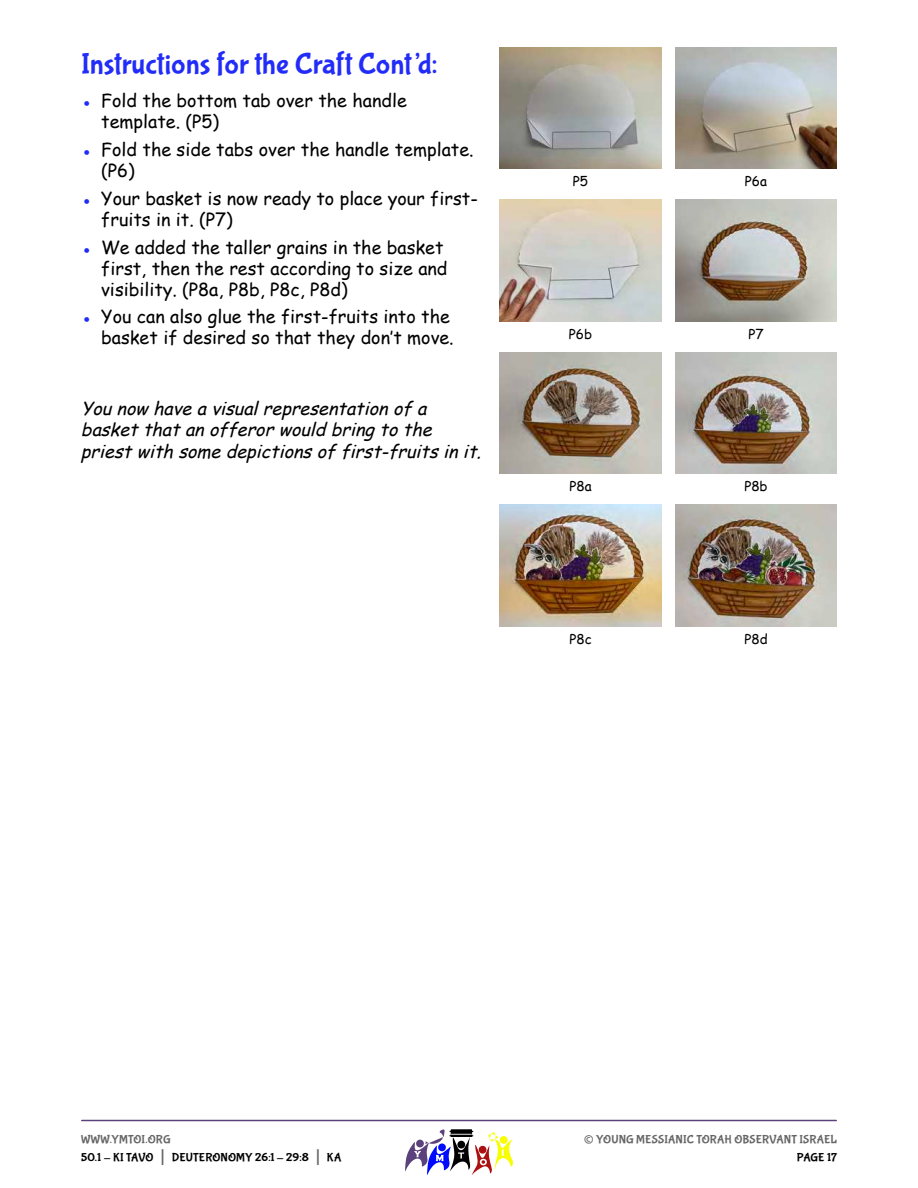
<style>
.page{position:relative;width:918px;height:1188px;background:#fff}
.page>*{position:absolute;margin:0;border:0;box-sizing:border-box;transform-origin:0 0}
.t1{font:30px "Bubblegum Sans";color:#222cf9}
.t2{font:27px "Bubblegum Sans";color:#666}
.t3{font:18px/21px "Comic Sans MS";color:#000}
.t4{font:italic 18px/21.6px "Comic Sans MS";color:#000}
.t5{font:13.5px "Comic Sans MS";color:#000}
.t6{font:12px/18px "Bubblegum Sans";letter-spacing:.01em;color:#000}
.t7{font:12px "Bubblegum Sans";letter-spacing:.01em;color:#666}
.s1{color:#222cf9}
.s2{color:#666}
.s3{font-size:21px;color:#666}
</style>
<div class="page">
<hr style="left:82px;top:1120px;width:754px;height:1px;background:#59417c">
<svg style="left:405px;top:1129px;width:108px;height:46px"></svg>
<img style="left:675px;top:200px;width:162px;height:121px">
<img style="left:500px;top:200px;width:162px;height:121px">
<img style="left:675px;top:352px;width:162px;height:122px">
<img style="left:500px;top:352px;width:162px;height:122px">
<img style="left:675px;top:47px;width:162px;height:122px">
<img style="left:500px;top:47px;width:162px;height:122px">
<img style="left:675px;top:505px;width:162px;height:121px">
<img style="left:500px;top:505px;width:162px;height:121px">
<h1 class="t1" style="left:81px;top:51px;width:358px">Instructions for the Craft Cont’d:</h1>
<p class="t3" style="left:101px;top:92px;width:307px;text-indent:-20px"><span class="s1">●</span> Fold the bottom tab over the handle template. (P5)</p>
<p class="t3" style="left:101px;top:141px;width:374px;text-indent:-20px"><span class="s1">●</span> Fold the side tabs over the handle template. (P6)</p>
<p class="t3" style="left:101px;top:190px;width:378px;text-indent:-20px"><span class="s1">●</span> Your basket is now ready to place your first&shy;fruits in it. (P7)</p>
<p class="t3" style="left:101px;top:238px;width:348px;text-indent:-20px"><span class="s1">●</span> We added the taller grains in the basket first, then the rest according to size and visibility. (P8a, P8b, P8c, P8d)</p>
<p class="t3" style="left:81px;top:308px;width:374px;text-align:right"><span class="s1">●</span> You can also glue the first-fruits into the basket if desired so that they don’t move.</p>
<p class="t4" style="left:81px;top:399px;width:406px">You now have a visualrepresentation of a basket that an offeror would bring to the priest with some depictions of first-fruits in it.</p>
<p class="t5" style="left:573px;top:176px;width:17px">P5</p>
<p class="t5" style="left:745px;top:176px;width:24px">P6a</p>
<p class="t5" style="left:569px;top:328px;width:25px">P6b</p>
<p class="t5" style="left:748px;top:328px;width:17px">P7</p>
<p class="t5" style="left:569px;top:481px;width:24px">P8a</p>
<p class="t5" style="left:744px;top:481px;width:25px">P8b</p>
<p class="t5" style="left:569px;top:633px;width:24px">P8c</p>
<p class="t5" style="left:744px;top:633px;width:25px">P8d</p>
<p class="t6" style="left:81px;top:1130px;width:262px"><span class="s2">WWW.YMTOI.ORG<br></span>50.1 - KI TAVO <span class="s3">|</span> DEUTERONOMY 26:1 - 29:8 <span class="s3">|</span> KA</p>
<h2 class="t2" style="left:584px;top:1128px;width:12px">©</h2>
<p class="t7" style="left:596px;top:1134px;width:242px">YOUNG MESSIANIC TORAH OBSERVANT ISRAEL</p>
<p class="t6" style="left:797px;top:1148px;width:42px">PAGE 17</p>
</div>
